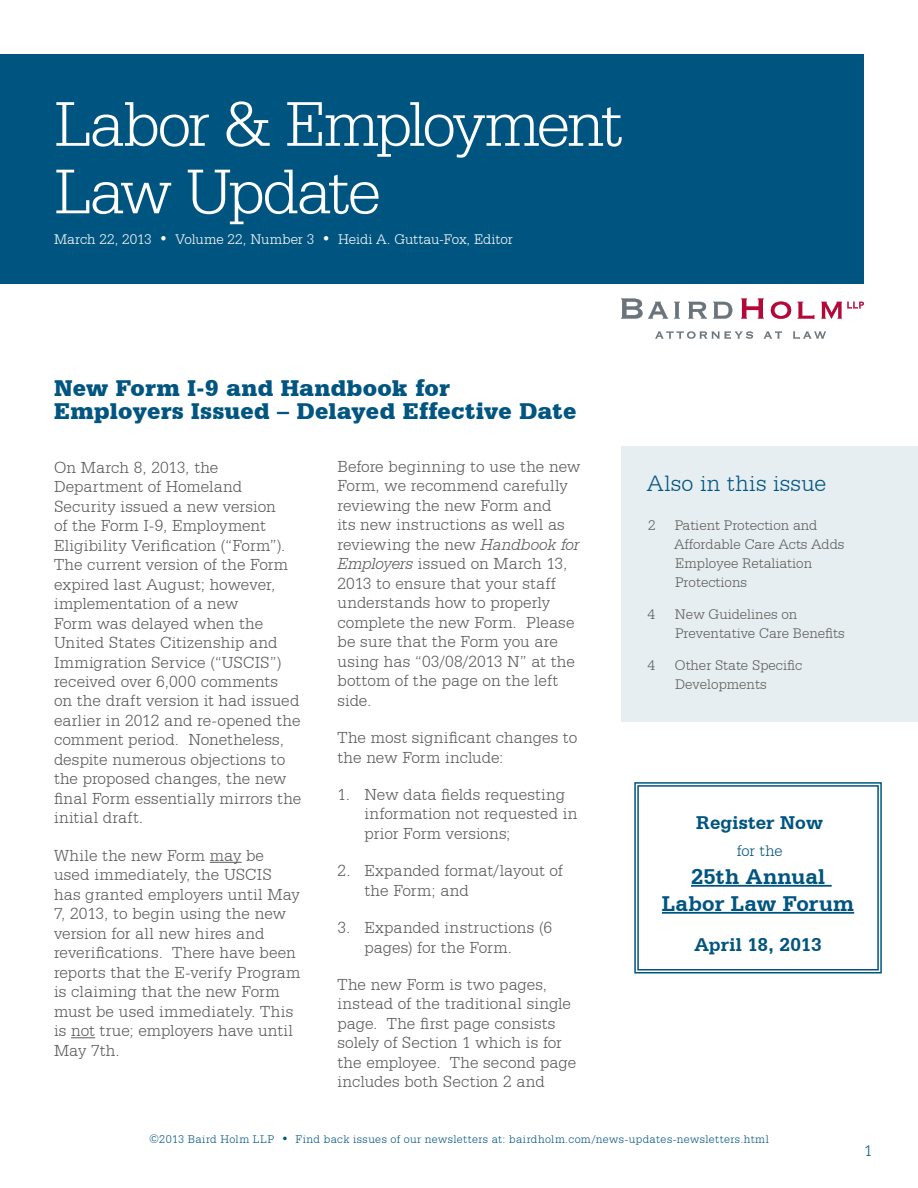
<style>
.page{position:relative;width:918px;height:1188px;background:#fff}
.page>*{position:absolute;margin:0;border:0;box-sizing:border-box;transform-origin:0 0}
.t1{font:300 67.5px/67.5px "Serifa BT";letter-spacing:-.05em;color:#fff}
.t2{font:900 24px/22.5px "Serifa BT";letter-spacing:.01em;color:#005581}
.t3{font:300 24px "Serifa BT";letter-spacing:.015em;color:#005480}
.t4{font:700 22.5px/27px "Serifa BT";letter-spacing:.015em;color:#005480;text-align:center}
.t5{font:700 19.5px "Serifa BT";letter-spacing:.005em;color:#005480}
.t6{font:300 17.25px/19.5px "Serifa BT";color:#58595b}
.t7{font:300 16.5px "Serifa BT";color:#005480}
.t8{font:300 15px/18.8px "Serifa BT";color:#5d5b59}
.t9{font:300 15px "Serifa BT";letter-spacing:-.005em;color:#fff}
.t10{font:300 12px "Serifa BT";letter-spacing:.035em;color:#005480}
.s1{font-style:italic}
</style>
<div class="page">
<svg style="left:621px;top:298px;width:47px;height:21px"></svg>
<svg style="left:674px;top:302px;width:6px;height:17px"></svg>
<svg style="left:688px;top:302px;width:19px;height:17px"></svg>
<svg style="left:713px;top:302px;width:19px;height:17px"></svg>
<svg style="left:741px;top:298px;width:23px;height:21px"></svg>
<svg style="left:771px;top:302px;width:20px;height:17px"></svg>
<svg style="left:798px;top:302px;width:16px;height:17px"></svg>
<svg style="left:821px;top:302px;width:43px;height:17px"></svg>
<svg style="left:655px;top:331px;width:98px;height:8px"></svg>
<svg style="left:764px;top:331px;width:18px;height:8px"></svg>
<svg style="left:793px;top:332px;width:33px;height:7px"></svg>
<div style="left:0;top:54px;width:864px;height:230px;background:#005480"></div>
<hr style="left:210px;top:862px;width:32px;height:1px;background:#58595b">
<svg style="left:71px;top:1037px;width:24px;height:1px"></svg>
<div style="left:621px;top:446px;width:297px;height:275px;background:#e6eef2"></div>
<svg style="left:634px;top:782px;width:248px;height:192px"></svg>
<div style="left:637px;top:785px;width:242px;height:186px;border:1px solid #005480"></div>
<hr style="left:691px;top:885px;width:141px;height:2px;background:#005480">
<hr style="left:662px;top:912px;width:192px;height:2px;background:#005480">
<h1 class="t1" style="left:54px;top:89px;width:570px">Labor &amp; Employment<br>Law Update</h1>
<p class="t9" style="left:54px;top:230px;width:460px">March 22, 2013 • Volume 22, Number 3 • Heidi A. Guttau-Fox, Editor</p>
<h2 class="t2" style="left:54px;top:376px;width:524px">New Form I-9 and Handbook for<br>Employers Issued – Delayed Effective Date</h2>
<p class="t6" style="left:54px;top:457px;width:249px">On March 8, 2013, the<br>Department of Homeland<br>Security issued a new version<br>of the Form I-9, Employment<br>Eligibility Verification (“Form”).<br>The current version of the Form expired last August; however, implementation of a new<br>Form was delayed when the<br>United States Citizenship and<br>Immigration Service (“USCIS”) received over 6,000 comments<br>on the draft version it had issued earlier in 2012 and re-opened the comment period. Nonetheless, despite numerous objections to the proposed changes, the new final Form essentially mirrors the initial draft.</p>
<p class="t6" style="left:54px;top:845px;width:248px">While the new Form may be used immediately, the USCIS has granted employers until May<br>7, 2013, to begin using the new version for all new hires and reverifications. There have been reports that the E-verify Program is claiming that the new Form must be used immediately. This is not true; employers have until<br>May 7th.</p>
<p class="t6" style="left:338px;top:456px;width:244px">Before beginning to use the new<br>Form, we recommend carefully reviewing the new Form and<br>its new instructions as well as reviewing the new <span class="s1">Handbook for<br>Employers</span> issued on March 13,<br>2013 to ensure that your staff understands how to properly complete the new Form. Please be sure that the Form you are using has “03/08/2013 N” at the bottom of the page on the left side.</p>
<p class="t6" style="left:338px;top:728px;width:242px">The most significant changes to the new Form include:</p>
<p class="t6" style="left:364px;top:784px;width:215px;text-indent:-27px">1. New data fields requesting information not requested in prior Form versions;</p>
<p class="t6" style="left:364px;top:861px;width:200px;text-indent:-27px">2. Expanded format/layout of the Form; and</p>
<p class="t6" style="left:364px;top:918px;width:189px;text-indent:-27px">3. Expanded instructions (6 pages) for the Form.</p>
<p class="t6" style="left:338px;top:974px;width:240px">The new Form is two pages, instead of the traditional single page. The first page consists solely of Section 1 which is for the employee. The second page includes both Section 2 and</p>
<h2 class="t3" style="left:647px;top:470px;width:181px">Also in this issue</h2>
<p class="t8" style="left:648px;top:516px;width:9px">2</p>
<p class="t8" style="left:674px;top:516px;width:172px">Patient Protection and<br>Affordable Care Acts Adds<br>Employee Retaliation<br>Protections</p>
<p class="t8" style="left:647px;top:604px;width:9px">4</p>
<p class="t8" style="left:675px;top:604px;width:171px">New Guidelines on<br>Preventative Care Benefits</p>
<p class="t8" style="left:647px;top:655px;width:9px">4</p>
<p class="t8" style="left:675px;top:655px;width:129px">Other State Specific<br>Developments</p>
<p class="t5" style="left:696px;top:810px;width:128px">Register Now</p>
<p class="t7" style="left:737px;top:841px;width:47px">for the</p>
<h3 class="t4" style="left:662px;top:862px;width:194px">25th Annual<br>Labor Law Forum</h3>
<p class="t5" style="left:695px;top:933px;width:129px">April 18, 2013</p>
<p class="t10" style="left:149px;top:1132px;width:621px">©2013 Baird Holm LLP • Find back issues of our newsletters at: bairdholm.com/news-updates-newsletters.html</p>
<p class="t7" style="left:864px;top:1141px;width:10px">1</p>
</div>
